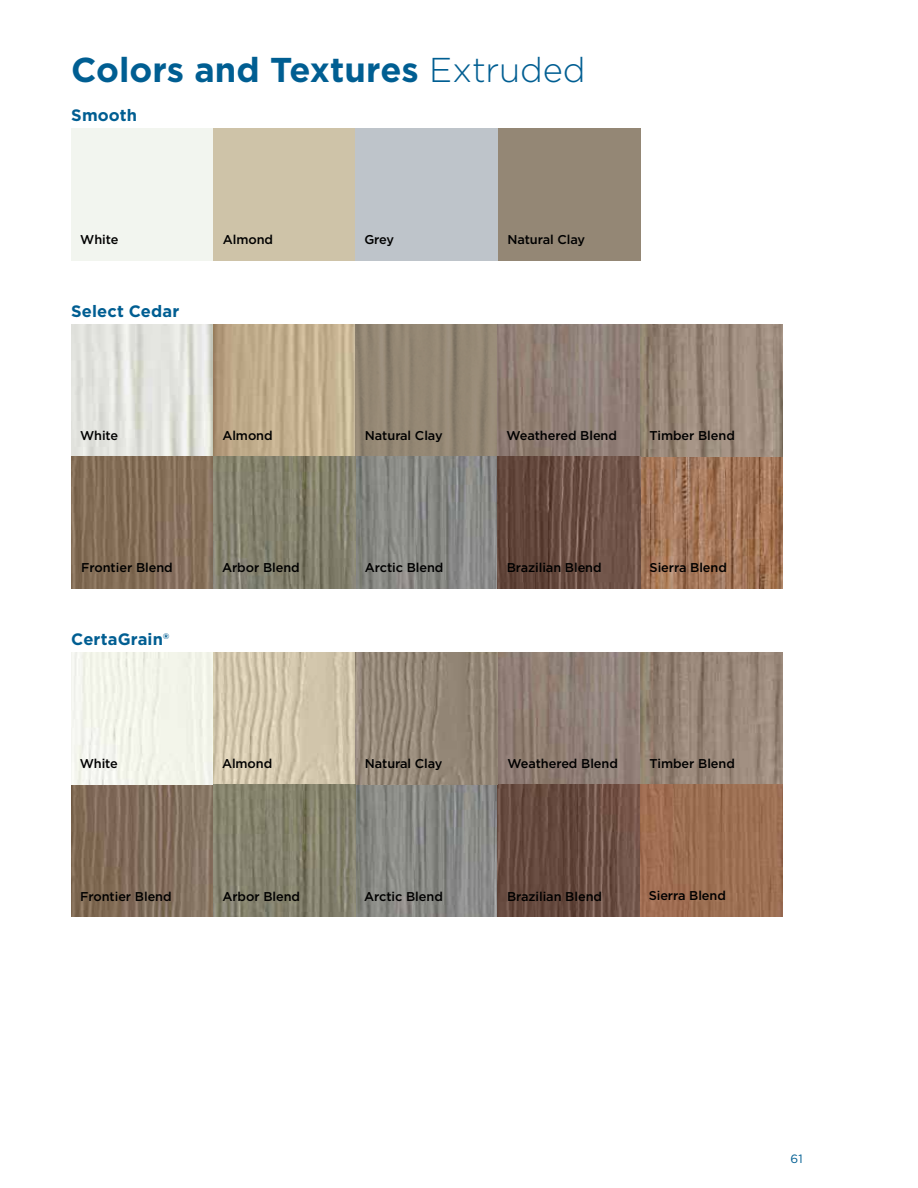
<style>
.page{position:relative;width:918px;height:1188px;background:#fff}
.page>*{position:absolute;margin:0;border:0;box-sizing:border-box;transform-origin:0 0}
.t1{font:700 34.5px "Gotham";color:#005e92}
.t2{font:700 16.5px "Gotham";letter-spacing:.005em;color:#005e92}
.t3{font:500 12.75px "Gotham";letter-spacing:-.005em;color:#000}
.t4{font:12px "Gotham";color:#005e92}
.s1{font-weight:300}
</style>
<div class="page">
<img style="left:71px;top:324px;width:711px;height:265px">
<img style="left:71px;top:652px;width:711px;height:265px">
<div style="left:71px;top:129px;width:142px;height:132px;background:#f2f5ef"></div>
<div style="left:213px;top:129px;width:143px;height:132px;background:#cec3a8"></div>
<div style="left:356px;top:129px;width:142px;height:132px;background:#bec4ca"></div>
<div style="left:498px;top:129px;width:142px;height:132px;background:#948775"></div>
<h1 class="t1" style="left:71px;top:47px;width:516px">Colors and Textures <span class="s1">Extruded</span></h1>
<p class="t2" style="left:71px;top:105px;width:67px">Smooth</p>
<p class="t3" style="left:80px;top:231px;width:40px">White</p>
<p class="t3" style="left:223px;top:231px;width:52px">Almond</p>
<p class="t3" style="left:364px;top:231px;width:31px">Grey</p>
<p class="t3" style="left:507px;top:231px;width:79px">Natural Clay</p>
<p class="t2" style="left:71px;top:300px;width:110px">Select Cedar</p>
<p class="t3" style="left:80px;top:427px;width:40px">White</p>
<p class="t3" style="left:222px;top:427px;width:52px">Almond</p>
<p class="t3" style="left:365px;top:427px;width:79px">Natural Clay</p>
<p class="t3" style="left:506px;top:427px;width:112px">Weathered Blend</p>
<p class="t3" style="left:650px;top:427px;width:87px">Timber Blend</p>
<p class="t3" style="left:81px;top:559px;width:93px">Frontier Blend</p>
<p class="t3" style="left:507px;top:559px;width:97px">Brazilian Blend</p>
<p class="t3" style="left:222px;top:559px;width:79px">Arbor Blend</p>
<p class="t3" style="left:365px;top:559px;width:80px">Arctic Blend</p>
<p class="t3" style="left:650px;top:559px;width:79px">Sierra Blend</p>
<p class="t2" style="left:71px;top:628px;width:100px">CertaGrain®</p>
<p class="t3" style="left:80px;top:755px;width:40px">White</p>
<p class="t3" style="left:222px;top:755px;width:52px">Almond</p>
<p class="t3" style="left:365px;top:755px;width:79px">Natural Clay</p>
<p class="t3" style="left:507px;top:755px;width:112px">Weathered Blend</p>
<p class="t3" style="left:650px;top:755px;width:87px">Timber Blend</p>
<p class="t3" style="left:80px;top:888px;width:93px">Frontier Blend</p>
<p class="t3" style="left:222px;top:888px;width:79px">Arbor Blend</p>
<p class="t3" style="left:364px;top:888px;width:80px">Arctic Blend</p>
<p class="t3" style="left:507px;top:888px;width:97px">Brazilian Blend</p>
<p class="t3" style="left:649px;top:887px;width:79px">Sierra Blend</p>
<p class="t4" style="left:790px;top:1151px;width:14px">61</p>
</div>
